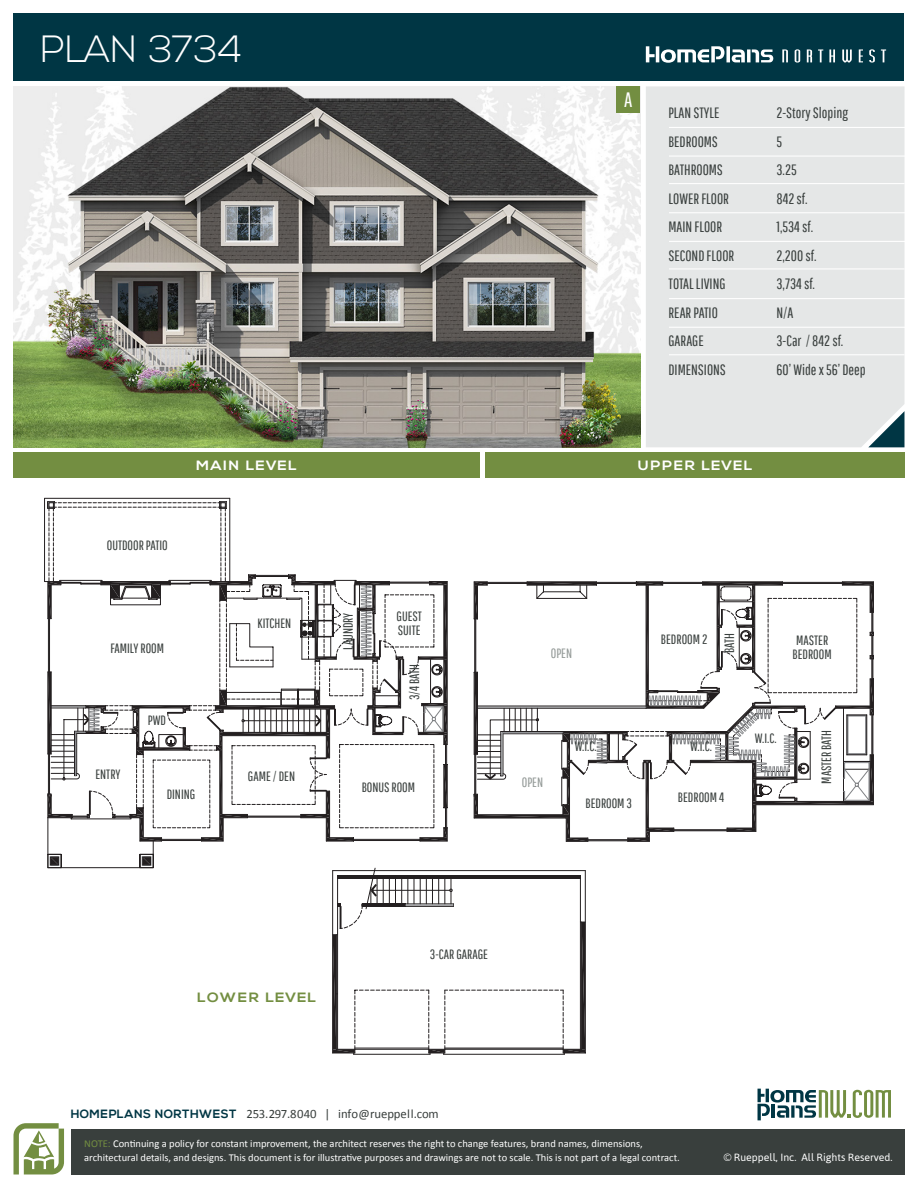
<style>
.page{position:relative;width:918px;height:1188px;background:#fff}
.page>*{position:absolute;margin:0;border:0;box-sizing:border-box;transform-origin:0 0}
.t1{font:300 37.95px "Nexa";color:#fff}
.t2{font:20.85px "Pathway Gothic One";color:#fff}
.t3{font:15px "Pathway Gothic One";color:#393f3d}
.t4{font:13.5px "Pathway Gothic One";color:#393f3d}
.t5{font:700 13.5px "Nexa";letter-spacing:.08em;color:#fff;scale:1.11 1}
.t6{font:700 13.5px "Nexa";letter-spacing:.075em;color:#738e41;scale:1.11 1}
.t7{font:13.5px "Pathway Gothic One";color:#939997}
.t8{font:12.75px "Calibri";color:#393f3d}
.t9{font:10.5px/13.5px "Calibri";color:#fff}
.t10{font:10.5px "Asap";color:#fff}
.s1{font-family:"Nexa";font-weight:700;font-size:12px;color:#003644}
.s2{color:#738e41}
</style>
<div class="page">
<div style="left:14px;top:14px;width:890px;height:67px;background:#003644"></div>
<div style="left:71px;top:1129px;width:833px;height:45px;background:#393f3d"></div>
<svg style="left:14px;top:1123px;width:50px;height:52px"></svg>
<svg style="left:758px;top:1089px;width:133px;height:31px"></svg>
<div style="left:646px;top:86px;width:258px;height:361px;background:#e5e7e7"></div>
<hr style="left:669px;top:127px;width:240px;height:1px;background:#fff">
<hr style="left:669px;top:156px;width:240px;height:1px;background:#fff">
<hr style="left:669px;top:183px;width:236px;height:1px;background:#fff">
<img style="left:14px;top:86px;width:626px;height:361px">
<svg style="left:868px;top:411px;width:36px;height:36px"></svg>
<div style="left:616px;top:86px;width:24px;height:27px;background:#738e41"></div>
<hr style="left:669px;top:212px;width:240px;height:1px;background:#fff">
<hr style="left:669px;top:241px;width:240px;height:1px;background:#fff">
<hr style="left:669px;top:268px;width:236px;height:1px;background:#fff">
<hr style="left:669px;top:298px;width:240px;height:1px;background:#fff">
<hr style="left:669px;top:327px;width:240px;height:1px;background:#fff">
<hr style="left:669px;top:354px;width:236px;height:1px;background:#fff">
<div style="left:485px;top:453px;width:419px;height:25px;background:#738e41"></div>
<div style="left:14px;top:453px;width:466px;height:25px;background:#738e41"></div>
<svg style="left:818px;top:49px;width:5px;height:13px"></svg>
<svg style="left:842px;top:49px;width:10px;height:13px"></svg>
<svg style="left:869px;top:49px;width:6px;height:14px"></svg>
<svg style="left:795px;top:49px;width:5px;height:14px"></svg>
<svg style="left:807px;top:49px;width:5px;height:13px"></svg>
<svg style="left:829px;top:49px;width:6px;height:13px"></svg>
<svg style="left:859px;top:49px;width:4px;height:13px"></svg>
<svg style="left:782px;top:49px;width:6px;height:13px"></svg>
<svg style="left:881px;top:49px;width:5px;height:13px"></svg>
<svg style="left:646px;top:46px;width:127px;height:17px"></svg>
<hr style="left:354px;top:1054px;width:76px;height:1px;background:#231f20">
<hr style="left:444px;top:1054px;width:120px;height:1px;background:#231f20">
<svg style="left:44px;top:498px;width:830px;height:556px"></svg>
<p class="t1" style="left:40px;top:28px;width:203px">PLAN 3734</p>
<p class="t2" style="left:624px;top:87px;width:10px">A</p>
<p class="t3" style="left:669px;top:104px;width:53px">PLAN STYLE</p>
<p class="t3" style="left:777px;top:104px;width:73px">2-Story Sloping</p>
<p class="t3" style="left:669px;top:132px;width:51px">BEDROOMS</p>
<p class="t3" style="left:777px;top:132px;width:7px">5</p>
<p class="t3" style="left:669px;top:161px;width:56px">BATHROOMS</p>
<p class="t3" style="left:777px;top:161px;width:22px">3.25</p>
<p class="t3" style="left:669px;top:189px;width:62px">LOWER FLOOR</p>
<p class="t3" style="left:777px;top:189px;width:33px">842 sf.</p>
<p class="t3" style="left:669px;top:218px;width:55px">MAIN FLOOR</p>
<p class="t3" style="left:777px;top:218px;width:38px">1,534 sf.</p>
<p class="t3" style="left:669px;top:246px;width:67px">SECOND FLOOR</p>
<p class="t3" style="left:777px;top:246px;width:41px">2,200 sf.</p>
<p class="t3" style="left:669px;top:275px;width:59px">TOTAL LIVING</p>
<p class="t3" style="left:777px;top:275px;width:40px">3,734 sf.</p>
<p class="t3" style="left:669px;top:303px;width:51px">REAR PATIO</p>
<p class="t3" style="left:777px;top:303px;width:19px">N/A</p>
<p class="t3" style="left:669px;top:332px;width:37px">GARAGE</p>
<p class="t3" style="left:777px;top:332px;width:68px">3-Car / 842 sf.</p>
<p class="t3" style="left:669px;top:360px;width:59px">DIMENSIONS</p>
<p class="t3" style="left:777px;top:360px;width:91px">60’ Wide x 56’ Deep</p>
<p class="t5" style="left:196px;top:457px;width:92px">MAIN LEVEL</p>
<p class="t5" style="left:638px;top:457px;width:105px">UPPER LEVEL</p>
<p class="t4" style="left:107px;top:537px;width:62px">OUTDOOR PATIO</p>
<p class="t4" style="left:110px;top:640px;width:55px">FAMILY ROOM</p>
<p class="t4" style="left:95px;top:766px;width:27px">ENTRY</p>
<p class="t4" style="left:148px;top:712px;width:20px">PWD</p>
<p class="t4" style="left:167px;top:786px;width:30px">DINING</p>
<p class="t4" style="left:258px;top:615px;width:35px">KITCHEN</p>
<p class="t4" style="left:248px;top:768px;width:49px">GAME / DEN</p>
<p class="t4" style="left:340px;top:650px;width:39px;rotate:-90deg">LAUNDRY</p>
<p class="t4" style="left:397px;top:608px;width:27px">GUEST</p>
<p class="t4" style="left:398px;top:622px;width:24px">SUITE</p>
<p class="t4" style="left:406px;top:700px;width:38px;rotate:-90deg">3/4 BATH</p>
<p class="t4" style="left:362px;top:779px;width:55px">BONUS ROOM</p>
<p class="t7" style="left:551px;top:645px;width:23px">OPEN</p>
<p class="t7" style="left:522px;top:774px;width:23px">OPEN</p>
<p class="t4" style="left:575px;top:738px;width:23px">W.I.C.</p>
<p class="t4" style="left:586px;top:796px;width:48px">BEDROOM 3</p>
<p class="t4" style="left:661px;top:631px;width:48px">BEDROOM 2</p>
<p class="t4" style="left:721px;top:653px;width:22px;rotate:-90deg">BATH</p>
<p class="t4" style="left:796px;top:632px;width:34px">MASTER</p>
<p class="t4" style="left:793px;top:646px;width:41px">BEDROOM</p>
<p class="t4" style="left:690px;top:738px;width:23px">W.I.C.</p>
<p class="t4" style="left:678px;top:790px;width:48px">BEDROOM 4</p>
<p class="t4" style="left:755px;top:730px;width:23px">W.I.C.</p>
<p class="t4" style="left:818px;top:784px;width:56px;rotate:-90deg">MASTER BATH</p>
<p class="t6" style="left:197px;top:990px;width:109px">LOWER LEVEL</p>
<p class="t4" style="left:430px;top:946px;width:60px">3-CAR GARAGE</p>
<p class="t8" style="left:71px;top:1106px;width:370px"><span class="s1">HOMEPLANS NORTHWEST</span> 253.297.8040 | info@rueppell.com</p>
<p class="t9" style="left:84px;top:1137px;width:597px"><span class="s2">NOTE:</span> Continuing a policy for constant improvement, the architect reserves the right to change features, brand names, dimensions, architectural details, and designs. This document is for illustrative purposes and drawings are not to scale. This is not part of a legal contract.</p>
<p class="t10" style="left:724px;top:1151px;width:170px">© Rueppell, Inc. All Rights Reserved.</p>
</div>
